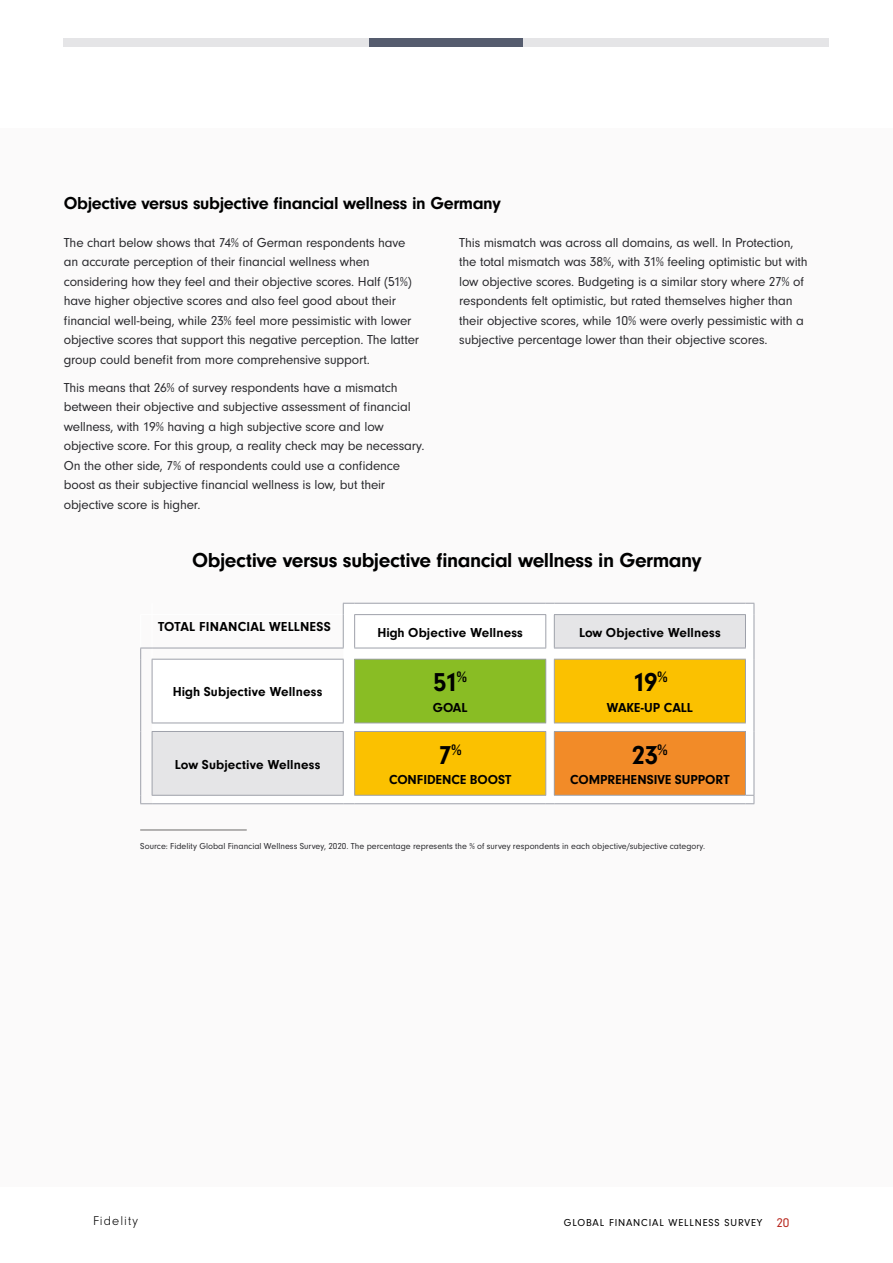
<style>
.page{position:relative;width:893px;height:1263px;background:#fff}
.page>*{position:absolute;margin:0;border:0;box-sizing:border-box;transform-origin:0 0}
.t1{font:700 27px "Neuzeit Gro T";color:#000}
.t2{font:700 21px "Neuzeit Gro T";letter-spacing:-.02em;color:#000}
.t3{font:700 18px "Neuzeit Gro T";letter-spacing:-.02em;color:#000}
.t4{font:13.5px/19.5px "Neuzeit Gro T";letter-spacing:-.01em;color:#29292d}
.t5{font:700 13.5px "Neuzeit Gro T";letter-spacing:.005em;color:#000}
.t6{font:13.2px "Neuzeit Gro T Ligh";letter-spacing:.08em;color:#000}
.t7{font:10.5px "Neuzeit Gro T";letter-spacing:.08em;color:#000}
.t8{font:9px "Neuzeit Gro T";color:#29292d}
.s1{font-size:13.2px;color:#b8281f}
</style>
<div class="page">
<div style="left:0;top:128px;width:893px;height:1058px;background:#fbfafa"></div>
<hr style="left:141px;top:830px;width:105px;height:1px;background:#6c6a68">
<svg style="left:153px;top:615px;width:592px;height:180px"></svg>
<svg style="left:355px;top:659px;width:390px;height:136px;background:#d8c421"></svg>
<div style="left:554px;top:731px;width:191px;height:64px;background:#f28b28"></div>
<hr style="left:152px;top:659px;width:1px;height:64px;background:#9ea1aa">
<hr style="left:343px;top:659px;width:1px;height:64px;background:#9ea1aa">
<hr style="left:354px;top:659px;width:1px;height:64px;background:#9ea1aa">
<hr style="left:545px;top:659px;width:1px;height:64px;background:#9ea1aa">
<hr style="left:554px;top:659px;width:1px;height:64px;background:#9ea1aa">
<hr style="left:745px;top:659px;width:1px;height:64px;background:#9ea1aa">
<hr style="left:152px;top:723px;width:192px;height:1px;background:#9ea1aa">
<hr style="left:354px;top:723px;width:192px;height:1px;background:#9ea1aa">
<hr style="left:554px;top:723px;width:192px;height:1px;background:#9ea1aa">
<hr style="left:152px;top:731px;width:192px;height:1px;background:#9ea1aa">
<hr style="left:152px;top:732px;width:1px;height:63px;background:#9ea1aa">
<hr style="left:343px;top:732px;width:1px;height:63px;background:#9ea1aa">
<hr style="left:354px;top:731px;width:192px;height:1px;background:#9ea1aa">
<hr style="left:354px;top:732px;width:1px;height:63px;background:#9ea1aa">
<hr style="left:545px;top:732px;width:1px;height:63px;background:#9ea1aa">
<hr style="left:554px;top:731px;width:192px;height:1px;background:#9ea1aa">
<hr style="left:554px;top:732px;width:1px;height:63px;background:#9ea1aa">
<hr style="left:745px;top:732px;width:1px;height:63px;background:#9ea1aa">
<hr style="left:152px;top:795px;width:192px;height:1px;background:#9ea1aa">
<hr style="left:354px;top:795px;width:192px;height:1px;background:#9ea1aa">
<hr style="left:554px;top:795px;width:191px;height:1px;background:#9ea1aa">
<hr style="left:152px;top:803px;width:191px;height:1px;background:#9ea1aa">
<svg style="left:343px;top:803px;width:12px;height:1px"></svg>
<hr style="left:355px;top:803px;width:191px;height:1px;background:#9ea1aa">
<hr style="left:554px;top:803px;width:191px;height:1px;background:#9ea1aa">
<svg style="left:745px;top:795px;width:10px;height:9px"></svg>
<hr style="left:152px;top:615px;width:1px;height:33px;background:#fff">
<hr style="left:152px;top:614px;width:191px;height:1px;background:#fff">
<hr style="left:152px;top:659px;width:192px;height:1px;background:#9ea1aa">
<hr style="left:343px;top:615px;width:1px;height:33px;background:#9ea1aa">
<hr style="left:354px;top:615px;width:1px;height:33px;background:#9ea1aa">
<hr style="left:140px;top:615px;width:1px;height:33px;background:#fff">
<hr style="left:354px;top:648px;width:192px;height:1px;background:#9ea1aa">
<hr style="left:554px;top:648px;width:192px;height:1px;background:#9ea1aa">
<hr style="left:354px;top:659px;width:192px;height:1px;background:#9ea1aa">
<hr style="left:554px;top:659px;width:192px;height:1px;background:#9ea1aa">
<hr style="left:545px;top:615px;width:1px;height:33px;background:#9ea1aa">
<hr style="left:554px;top:614px;width:192px;height:1px;background:#9ea1aa">
<hr style="left:354px;top:614px;width:192px;height:1px;background:#9ea1aa">
<hr style="left:745px;top:615px;width:1px;height:33px;background:#9ea1aa">
<hr style="left:754px;top:615px;width:1px;height:33px;background:#9ea1aa">
<hr style="left:754px;top:659px;width:1px;height:64px;background:#9ea1aa">
<hr style="left:754px;top:731px;width:1px;height:64px;background:#9ea1aa">
<svg style="left:343px;top:603px;width:12px;height:12px"></svg>
<hr style="left:355px;top:603px;width:191px;height:1px;background:#9ea1aa">
<hr style="left:554px;top:603px;width:191px;height:1px;background:#9ea1aa">
<svg style="left:745px;top:603px;width:10px;height:12px"></svg>
<hr style="left:152px;top:648px;width:192px;height:1px;background:#9ea1aa">
<svg style="left:140px;top:648px;width:13px;height:11px"></svg>
<hr style="left:140px;top:659px;width:1px;height:64px;background:#9ea1aa">
<hr style="left:140px;top:731px;width:1px;height:64px;background:#9ea1aa">
<svg style="left:140px;top:795px;width:12px;height:9px"></svg>
<hr style="left:554px;top:615px;width:1px;height:33px;background:#9ea1aa">
<div style="left:64px;top:38px;width:765px;height:8px;background:#e5e5e7"></div>
<div style="left:370px;top:38px;width:153px;height:8px;background:#555c6e"></div>
<h3 class="t3" style="left:64px;top:193px;width:438px">Objective versus subjective financial wellness in Germany</h3>
<p class="t4" style="left:64px;top:233px;width:357px">The chart below shows that 74% of German respondents have an accurate perception of their financial wellness when considering how they feel and their objective scores. Half (51%) have higher objective scores and also feel good about their financial well-being, while 23% feel more pessimistic with lower objective scores that support this negative perception. The latter group could benefit from more comprehensive support.</p>
<p class="t4" style="left:64px;top:378px;width:362px">This means that 26% of survey respondents have a mismatch between their objective and subjective assessment of financial wellness, with 19% having a high subjective score and low objective score. For this group, a reality check may be necessary.<br>On the other side, 7% of respondents could use a confidence boost as their subjective financial wellness is low, but their objective score is higher.</p>
<p class="t4" style="left:459px;top:233px;width:350px">This mismatch was across all domains, as well. In Protection, the total mismatch was 38%, with 31% feeling optimistic but with low objective scores. Budgeting is a similar story where 27% of respondents felt optimistic, but rated themselves higher than their objective scores, while 10% were overly pessimistic with a subjective percentage lower than their objective scores.</p>
<h2 class="t2" style="left:192px;top:549px;width:511px">Objective versus subjective financial wellness in Germany</h2>
<p class="t5" style="left:158px;top:619px;width:174px">TOTAL FINANCIAL WELLNESS</p>
<p class="t5" style="left:173px;top:684px;width:151px">High Subjective Wellness</p>
<p class="t5" style="left:175px;top:756px;width:147px">Low Subjective Wellness</p>
<p class="t5" style="left:377px;top:624px;width:147px">High Objective Wellness</p>
<p class="t5" style="left:579px;top:624px;width:143px">Low Objective Wellness</p>
<h1 class="t1" style="left:433px;top:667px;width:36px">51<sup>%</sup></h1>
<p class="t5" style="left:433px;top:700px;width:36px">GOAL</p>
<h1 class="t1" style="left:439px;top:739px;width:25px">7<sup>%</sup></h1>
<p class="t5" style="left:389px;top:772px;width:124px">CONFIDENCE BOOST</p>
<h1 class="t1" style="left:632px;top:667px;width:37px">19<sup>%</sup></h1>
<p class="t5" style="left:607px;top:700px;width:87px">WAKE-UP CALL</p>
<h1 class="t1" style="left:632px;top:739px;width:38px">23<sup>%</sup></h1>
<p class="t5" style="left:570px;top:772px;width:161px">COMPREHENSIVE SUPPORT</p>
<p class="t8" style="left:140px;top:841px;width:566px">Source: Fidelity Global Financial Wellness Survey, 2020. The percentage represents the % of survey respondents in each objective/subjective category.</p>
<p class="t6" style="left:93px;top:1213px;width:47px">Fidelity</p>
<p class="t7" style="left:564px;top:1216px;width:227px">GLOBAL FINANCIAL WELLNESS SURVEY <span class="s1">20</span></p>
</div>
